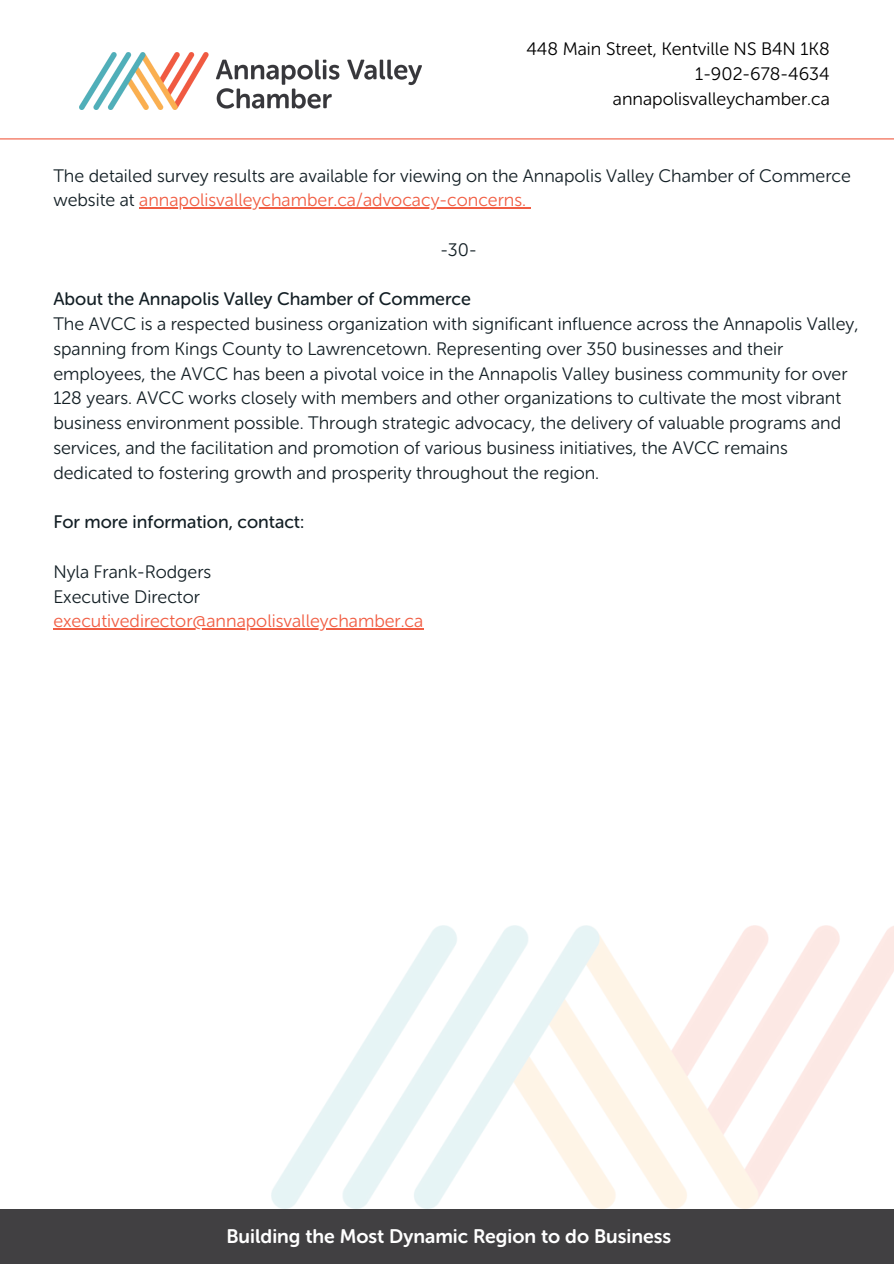
<style>
.page{position:relative;width:894px;height:1264px;background:#fff}
.page>*{position:absolute;margin:0;border:0;box-sizing:border-box;transform-origin:0 0}
.t1{font:19.5px "Museo Sans Rounded 700";color:#fff}
.t2{font:18px/24.8px "Museo Sans Rounded 300";color:#131f25}
.t3{font:18px "Museo Sans Rounded 300";color:#000}
.t4{font:18px "Museo Sans Rounded 500";color:#131f25}
.t5{font:18px "Museo Sans Rounded 300";color:#f15d43}
.s1{color:#f15d43}
</style>
<div class="page">
<hr style="left:0;top:138px;width:893px;height:1px;background:#f15d43">
<img style="left:272px;top:925px;width:621px;height:283px">
<div style="left:0;top:1208px;width:893px;height:55px;background:#414042"></div>
<hr style="left:139px;top:207px;width:387px;height:1px;background:#f15d43">
<hr style="left:53px;top:628px;width:370px;height:1px;background:#f15d43">
<img style="left:79px;top:52px;width:342px;height:58px">
<p class="t3" style="left:526px;top:38px;width:305px">448 Main Street, Kentville NS B4N 1K8</p>
<p class="t3" style="left:695px;top:63px;width:136px">1-902-678-4634</p>
<p class="t3" style="left:612px;top:88px;width:218px">annapolisvalleychamber.ca</p>
<p class="t2" style="left:53px;top:163px;width:798px">The detailed survey results are available for viewing on the Annapolis Valley Chamber of Commerce website at <span class="s1">annapolisvalleychamber.ca/advocacy-concerns.</span></p>
<p class="t2" style="left:440px;top:237px;width:38px">-30-</p>
<p class="t4" style="left:53px;top:288px;width:419px">About the Annapolis Valley Chamber of Commerce</p>
<p class="t2" style="left:53px;top:311px;width:806px">The AVCC is a respected business organization with significant influence across the Annapolis Valley, spanning from Kings County to Lawrencetown. Representing over 350 businesses and their employees, the AVCC has been a pivotal voice in the Annapolis Valley business community for over 128 years. AVCC works closely with members and other organizations to cultivate the most vibrant business environment possible. Through strategic advocacy, the delivery of valuable programs and services, and the facilitation and promotion of various business initiatives, the AVCC remains dedicated to fostering growth and prosperity throughout the region.</p>
<p class="t4" style="left:53px;top:511px;width:252px">For more information, contact:</p>
<p class="t2" style="left:53px;top:559px;width:159px">Nyla Frank-Rodgers</p>
<p class="t2" style="left:53px;top:584px;width:148px">Executive Director</p>
<p class="t5" style="left:53px;top:610px;width:371px">executivedirector@annapolisvalleychamber.ca</p>
<p class="t1" style="left:226px;top:1224px;width:446px">Building the Most Dynamic Region to do Business</p>
</div>
